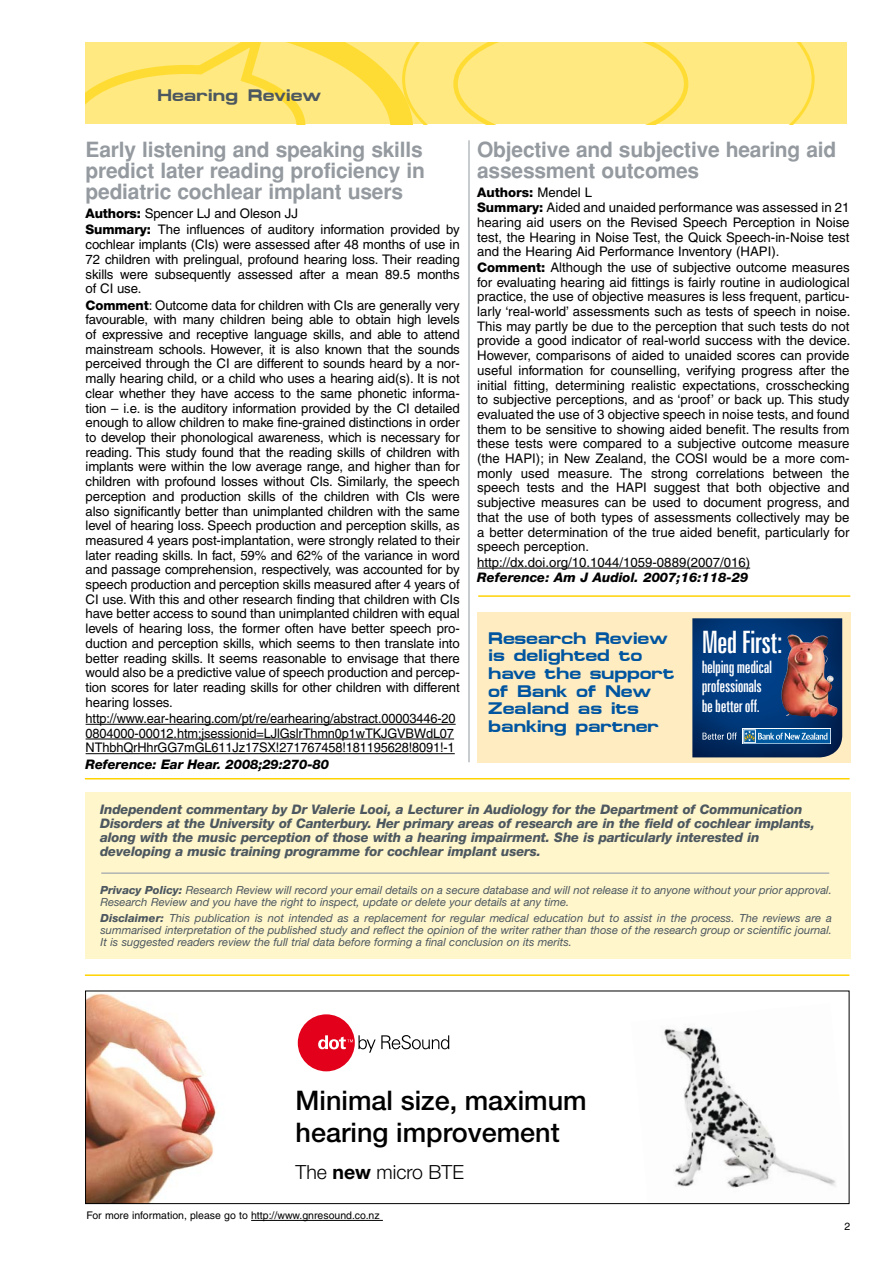
<style>
.page{position:relative;width:893px;height:1263px;background:#fff}
.page>*{position:absolute;margin:0;border:0;box-sizing:border-box;transform-origin:0 0}
.t1{font:extra-condensed 30.9px "Zurich BT";letter-spacing:-.02em;color:#fff}
.t2{font:500 27px/31.5px "Helvetica Neue";color:#000}
.t3{font:700 21px/21px "Helvetica";letter-spacing:-.01em;color:#949a9f}
.t4{font:300 19.5px "Helvetica Neue";color:#000}
.t5{font:extra-condensed 17.1px/19.4px "Zurich BT";letter-spacing:-.02em;color:#fff}
.t6{font:700 16.8px/17.7px "Micro Extended";letter-spacing:-.01em;color:#0055a0}
.t7{font:700 16.8px "Micro Extended";color:#4c575f}
.t8{font:13.2px/14.7px "Helvetica";color:#000;text-align:justify}
.t9{font:italic 800 13.2px/13.8px "Helvetica Neue";letter-spacing:-.01em;color:#4c575f}
.t10{font:italic 800 13.2px "Helvetica Neue";color:#000}
.t11{font:800 13.2px "Helvetica Neue";color:#000}
.t12{font:italic 11.25px/12px "Helvetica Neue";color:#4c575f}
.t13{font:10.5px "Helvetica";color:#000}
.s1{font-family:"Helvetica Neue";font-weight:800}
.s2{font-family:"Helvetica";font-weight:400}
.s3{font-weight:800}
.s4{font-weight:700}
</style>
<div class="page">
<div style="left:477px;top:612px;width:374px;height:150px;background:#ffecc0"></div>
<hr style="left:468px;top:140px;width:2px;height:622px;background:#b7bcbf">
<div style="left:85px;top:43px;width:761px;height:81px;background:#ffe980"></div>
<svg style="left:85px;top:43px;width:730px;height:81px"></svg>
<hr style="left:85px;top:778px;width:765px;height:1px;background:#ffd300">
<hr style="left:478px;top:595px;width:372px;height:2px;background:#ffd300">
<hr style="left:85px;top:974px;width:764px;height:2px;background:#ffd300">
<div style="left:85px;top:792px;width:766px;height:167px;background:#fff6cc"></div>
<hr style="left:477px;top:568px;width:273px;height:1px;background:#000">
<hr style="left:101px;top:872px;width:728px;height:2px;background:#b1b3b4">
<img style="left:692px;top:618px;width:150px;height:139px">
<div style="left:742px;top:728px;width:89px;height:16px;background:#005aa1"></div>
<div style="left:742px;top:728px;width:89px;height:16px;border:1px solid #fff"></div>
<svg style="left:743px;top:729px;width:85px;height:14px"></svg>
<svg style="left:702px;top:732px;width:35px;height:8px"></svg>
<img style="left:783px;top:635px;width:8px;height:48px">
<hr style="left:251px;top:1220px;width:132px;height:1px;background:#000">
<img style="left:87px;top:993px;width:130px;height:209px">
<img style="left:664px;top:1027px;width:172px;height:161px">
<div style="left:298px;top:1014px;width:57px;height:57px;background:#e2001a;border-radius:50%"></div>
<svg style="left:318px;top:1035px;width:131px;height:18px"></svg>
<div style="left:85px;top:991px;width:764px;height:213px;border:1px solid #000"></div>
<hr style="left:86px;top:724px;width:370px;height:1px;background:#000">
<hr style="left:86px;top:739px;width:368px;height:1px;background:#000">
<hr style="left:86px;top:753px;width:369px;height:1px;background:#000">
<p class="t7" style="left:158px;top:86px;width:165px">Hearing Review</p>
<h3 class="t3" style="left:86px;top:139px;width:341px;text-align:justify">Early listening and speaking skills predict later reading proficiency in pediatric cochlear implant users</h3>
<p class="t8" style="left:86px;top:205px;width:376px;line-height:16.4px"><span class="s1">Authors:</span> Spencer LJ and Oleson JJ<br><span class="s1">Summary:</span> The influences of auditory information provided by</p>
<p class="t8" style="left:86px;top:237px;width:376px">cochlear implants (CIs) were assessed after 48 months of use in 72 children with prelingual, profound hearing loss. Their reading skills were subsequently assessed after a mean 89.5 months of CI use.</p>
<p class="t8" style="left:86px;top:298px;width:376px"><span class="s1">Comment</span>: Outcome data for children with CIs are generally very favourable, with many children being able to obtain high levels of expressive and receptive language skills, and able to attend mainstream schools. However, it is also known that the sounds perceived through the CI are different to sounds heard by a nor&shy;mally hearing child, or a child who uses a hearing aid(s). It is not clear whether they have access to the same phonetic informa&shy;tion – i.e. is the auditory information provided by the CI detailed enough to allow children to make fine-grained distinctions in order to develop their phonological awareness, which is necessary for reading. This study found that the reading skills of children with implants were within the low average range, and higher than for children with profound losses without CIs. Similarly, the speech perception and production skills of the children with CIs were also significantly better than unimplanted children with the same level of hearing loss. Speech production and perception skills, as measured 4 years post-implantation, were strongly related to their later reading skills. In fact, 59% and 62% of the variance in word and passage comprehension, respectively, was accounted for by speech production and perception skills measured after 4 years of CI use. With this and other research finding that children with CIs have better access to sound than unimplanted children with equal levels of hearing loss, the former often have better speech pro&shy;duction and perception skills, which seems to then translate into better reading skills. It seems reasonable to envisage that there would also be a predictive value of speech production and percep&shy;tion scores for later reading skills for other children with different hearing losses.</p>
<p class="t8" style="left:86px;top:711px;width:372px">http://www.ear-hearing.com/pt/re/earhearing/abstract.00003446-20<br>0804000-00012.htm;jsessionid=LJlGslrThmn0p1wTKJGVBWdL07<br>NThbhQrHhrGG7mGL611Jz17SX!271767458!181195628!8091!-1</p>
<p class="t10" style="left:86px;top:756px;width:245px">Reference: Ear Hear. 2008;29:270-80</p>
<h3 class="t3" style="left:477px;top:139px;width:361px">Objective and subjective hearing aid assessment outcomes</h3>
<p class="t11" style="left:477px;top:184px;width:116px">Authors: <span class="s2">Mendel L</span></p>
<p class="t8" style="left:477px;top:200px;width:375px;text-align:left"><span class="s1">Summary:</span> Aided and unaided performance was assessed in 21 hearing aid users on the Revised Speech Perception in Noise test, the Hearing in Noise Test, the Quick Speech-in-Noise test and the Hearing Aid Performance Inventory (HAPI).<br><span class="s1">Comment:</span> Although the use of subjective outcome measures for evaluating hearing aid fittings is fairly routine in audiological practice, the use of objective measures is less frequent, particu&shy;larly ‘real-world’ assessments such as tests of speech in noise.<br>This may partly be due to the perception that such tests do not provide a good indicator of real-world success with the device.<br>However, comparisons of aided to unaided scores can provide useful information for counselling, verifying progress after the initial fitting, determining realistic expectations, crosschecking to subjective perceptions, and as ‘proof’ or back up. This study evaluated the use of 3 objective speech in noise tests, and found them to be sensitive to showing aided benefit. The results from these tests were compared to a subjective outcome measure (the HAPI); in New Zealand, the COSI would be a more com&shy;monly used measure. The strong correlations between the speech tests and the HAPI suggest that both objective and subjective measures can be used to document progress, and that the use of both types of assessments collectively may be a better determination of the true aided benefit, particularly for speech perception. http://dx.doi.org/10.1044/1059-0889(2007/016)</p>
<p class="t10" style="left:477px;top:570px;width:273px">Reference: Am J Audiol. 2007;16:118-29</p>
<p class="t6" style="left:488px;top:629px;width:188px">Research Review is delighted to have the support of Bank of New<br>Zealand as its banking partner</p>
<h1 class="t1" style="left:702px;top:625px;width:83px">Med First:</h1>
<p class="t5" style="left:702px;top:657px;width:72px">helping medical professionals be better off.</p>
<p class="t9" style="left:100px;top:802px;width:716px">Independent commentary by Dr Valerie Looi, a Lecturer in Audiology for the Department of Communication Disorders at the University of Canterbury. Her primary areas of research are in the field of cochlear implants, along with the music perception of those with a hearing impairment. She is particularly interested in developing a music training programme for cochlear implant users.</p>
<p class="t12" style="left:100px;top:883px;width:733px"><span class="s3">Privacy Policy:</span> Research Review will record your email details on a secure database and will not release it to anyone without your prior approval.<br>Research Review and you have the right to inspect, update or delete your details at any time.</p>
<p class="t12" style="left:100px;top:912px;width:733px;text-align:justify"><span class="s3">Disclaimer:</span> This publication is not intended as a replacement for regular medical education but to assist in the process. The reviews are a summarised interpretation of the published study and reflect the opinion of the writer rather than those of the research group or scientific journal.<br>It is suggested readers review the full trial data before forming a final conclusion on its merits.</p>
<h2 class="t2" style="left:296px;top:1085px;width:293px">Minimal size, maximum hearing improvement</h2>
<h3 class="t4" style="left:296px;top:1160px;width:170px">The <span class="s4">new</span> micro BTE</h3>
<p class="t13" style="left:86px;top:1209px;width:295px">For more information, please go to http://www.gnresound.co.nz</p>
<p class="t13" style="left:845px;top:1220px;width:7px">2</p>
</div>
